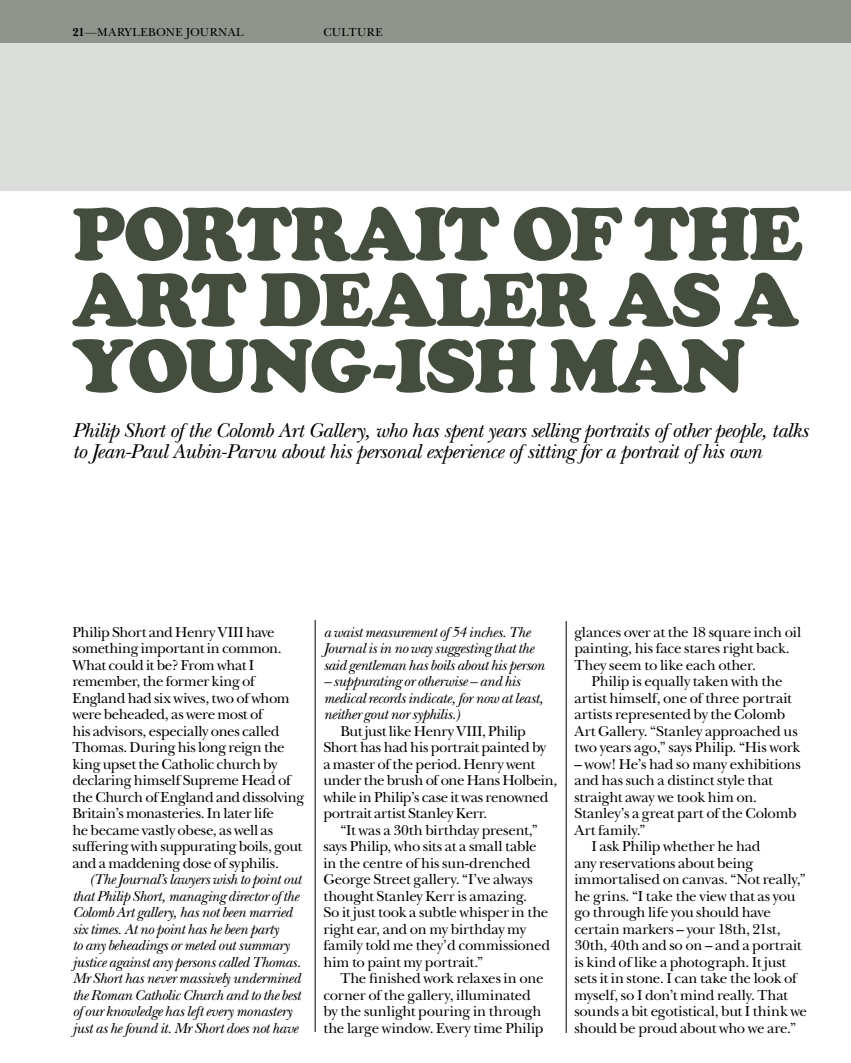
<style>
.page{position:relative;width:851px;height:1063px;background:#fff}
.page>*{position:absolute;margin:0;border:0;box-sizing:border-box;transform-origin:0 0}
.t1{font:900 78px/66px "Cooper";letter-spacing:-.02em;color:#444d3e;text-align:justify}
.t2{font:italic 21px/21px "New Baskerville";letter-spacing:-.025em;color:#000}
.t3{font:15px "New Baskerville";letter-spacing:-.02em;color:#000}
.t4{font:italic 15px/16.5px "New Baskerville";letter-spacing:-.025em;color:#000}
.t5{font:15px "New Baskerville";color:#000}
.t6{font:12px "New Baskerville";letter-spacing:.03em;color:#000}
.s1{font-weight:700}
.s2{font-family:"Century";font-weight:300}
</style>
<div class="page">
<div style="left:0;top:0;width:850px;height:191px;background:#dbddda"></div>
<div style="left:0;top:0;width:850px;height:43px;background:#8f958c"></div>
<hr style="left:315px;top:620px;width:1px;height:412px;background:#000">
<hr style="left:566px;top:621px;width:1px;height:412px;background:#000">
<p class="t6" style="left:72px;top:25px;width:173px"><span class="s1">21</span><span class="s2">—</span>MARYLEBONE JOURNAL</p>
<p class="t6" style="left:323px;top:25px;width:44px">culture</p>
<p class="t1" style="left:72px;top:201px;width:732px">PORTRAIT OF THE ART DEALER AS A YOUNG-ISH MAN</p>
<p class="t2" style="left:72px;top:420px;width:737px">Philip Short of the Colomb Art Gallery, who has spent years selling portraits of other people, talks to Jean-Paul Aubin-Parvu about his personal experience of sitting for a portrait of his own</p>
<p class="t3" style="left:72px;top:623px;width:204px">Philip Short and Henry VIII have</p>
<p class="t3" style="left:72px;top:639px;width:211px">something important in common.</p>
<p class="t3" style="left:72px;top:656px;width:183px">What could it be? From what I</p>
<p class="t3" style="left:72px;top:672px;width:184px">remember, the former king of</p>
<p class="t3" style="left:72px;top:689px;width:219px">England had six wives, two of whom</p>
<p class="t3" style="left:72px;top:705px;width:192px">were beheaded, as were most of</p>
<p class="t3" style="left:72px;top:722px;width:209px">his advisors, especially ones called</p>
<p class="t3" style="left:72px;top:738px;width:214px">Thomas. During his long reign the</p>
<p class="t3" style="left:72px;top:755px;width:207px">king upset the Catholic church by</p>
<p class="t3" style="left:72px;top:771px;width:220px">declaring himself Supreme Head of</p>
<p class="t3" style="left:72px;top:788px;width:233px">the Church of England and dissolving</p>
<p class="t3" style="left:72px;top:804px;width:203px">Britain’s monasteries. In later life</p>
<p class="t3" style="left:72px;top:821px;width:202px">he became vastly obese, as well as</p>
<p class="t3" style="left:72px;top:837px;width:232px">suffering with suppurating boils, gout</p>
<p class="t3" style="left:72px;top:854px;width:208px">and a maddening dose of syphilis.</p>
<p class="t4" style="left:89px;top:871px;width:213px">(The Journal’s lawyers wish to point out</p>
<p class="t4" style="left:72px;top:888px;width:228px">that Philip Short, managing director of the</p>
<p class="t4" style="left:72px;top:904px;width:221px">Colomb Art gallery, has not been married</p>
<p class="t4" style="left:72px;top:921px;width:208px">six times. At no point has he been party</p>
<p class="t4" style="left:72px;top:937px;width:219px">to any beheadings or meted out summary</p>
<p class="t4" style="left:72px;top:954px;width:230px">justice against any persons called Thomas.</p>
<p class="t4" style="left:72px;top:970px;width:230px">Mr Short has never massively undermined</p>
<p class="t4" style="left:72px;top:987px;width:230px">the Roman Catholic Church and to the best</p>
<p class="t4" style="left:72px;top:1003px;width:221px">of our knowledge has left every monastery</p>
<p class="t4" style="left:72px;top:1020px;width:227px">just as he found it. Mr Short does not have</p>
<p class="t4" style="left:323px;top:624px;width:223px">a waist measurement of 54 inches. The<br>Journal is in no way suggesting that the said gentleman has boils about his person</p>
<p class="t4" style="left:323px;top:673px;width:198px">– suppurating or otherwise – and his</p>
<p class="t4" style="left:323px;top:690px;width:221px">medical records indicate, for now at least,</p>
<p class="t4" style="left:323px;top:706px;width:138px">neither gout nor syphilis.)</p>
<p class="t3" style="left:340px;top:722px;width:187px">But just like Henry VIII, Philip</p>
<p class="t3" style="left:323px;top:738px;width:224px">Short has had his portrait painted by</p>
<p class="t3" style="left:323px;top:755px;width:213px">a master of the period. Henry went</p>
<p class="t3" style="left:323px;top:771px;width:235px">under the brush of one Hans Holbein,</p>
<p class="t3" style="left:323px;top:788px;width:226px">while in Philip’s case it was renowned</p>
<p class="t3" style="left:323px;top:804px;width:165px">portrait artist Stanley Kerr.</p>
<p class="t3" style="left:340px;top:821px;width:199px">“It was a 30th birthday present,”</p>
<p class="t3" style="left:323px;top:837px;width:215px">says Philip, who sits at a small table</p>
<p class="t3" style="left:323px;top:854px;width:209px">in the centre of his sun-drenched</p>
<p class="t3" style="left:323px;top:870px;width:211px">George Street gallery. “I’ve always</p>
<p class="t3" style="left:323px;top:887px;width:205px">thought Stanley Kerr is amazing.</p>
<p class="t3" style="left:323px;top:903px;width:226px">So it just took a subtle whisper in the</p>
<p class="t3" style="left:323px;top:920px;width:204px">right ear, and on my birthday my</p>
<p class="t3" style="left:323px;top:936px;width:228px">family told me they’d commissioned</p>
<p class="t3" style="left:323px;top:953px;width:161px">him to paint my portrait.”</p>
<p class="t3" style="left:340px;top:969px;width:204px">The finished work relaxes in one</p>
<p class="t3" style="left:323px;top:986px;width:209px">corner of the gallery, illuminated</p>
<p class="t3" style="left:323px;top:1002px;width:219px">by the sunlight pouring in through</p>
<p class="t3" style="left:323px;top:1019px;width:222px">the large window. Every time Philip</p>
<p class="t3" style="left:574px;top:623px;width:228px">glances over at the 18 square inch oil</p>
<p class="t3" style="left:574px;top:639px;width:217px">painting, his face stares right back.</p>
<p class="t3" style="left:574px;top:656px;width:183px">They seem to like each other.</p>
<p class="t3" style="left:591px;top:672px;width:193px">Philip is equally taken with the</p>
<p class="t3" style="left:574px;top:689px;width:219px">artist himself, one of three portrait</p>
<p class="t3" style="left:574px;top:705px;width:212px">artists represented by the Colomb</p>
<p class="t3" style="left:574px;top:722px;width:225px">Art Gallery. “Stanley approached us</p>
<p class="t3" style="left:574px;top:738px;width:227px">two years ago,” says Philip. “His work</p>
<p class="t3" style="left:574px;top:755px;width:228px">– wow! He’s had so many exhibitions</p>
<p class="t3" style="left:574px;top:771px;width:200px">and has such a distinct style that</p>
<p class="t3" style="left:574px;top:788px;width:184px">straight away we took him on.</p>
<p class="t3" style="left:574px;top:804px;width:223px">Stanley’s a great part of the Colomb</p>
<p class="t5" style="left:574px;top:821px;width:73px">Art family.”</p>
<p class="t3" style="left:591px;top:837px;width:171px">I ask Philip whether he had</p>
<p class="t3" style="left:574px;top:854px;width:180px">any reservations about being</p>
<p class="t3" style="left:574px;top:870px;width:233px">immortalised on canvas. “Not really,”</p>
<p class="t3" style="left:574px;top:887px;width:222px">he grins. “I take the view that as you</p>
<p class="t3" style="left:574px;top:903px;width:198px">go through life you should have</p>
<p class="t3" style="left:574px;top:920px;width:208px">certain markers – your 18th, 21st,</p>
<p class="t3" style="left:574px;top:936px;width:229px">30th, 40th and so on – and a portrait</p>
<p class="t3" style="left:574px;top:953px;width:214px">is kind of like a photograph. It just</p>
<p class="t3" style="left:574px;top:969px;width:224px">sets it in stone. I can take the look of</p>
<p class="t3" style="left:574px;top:986px;width:215px">myself, so I don’t mind really. That</p>
<p class="t3" style="left:574px;top:1002px;width:234px">sounds a bit egotistical, but I think we</p>
<p class="t3" style="left:574px;top:1019px;width:223px">should be proud about who we are.”</p>
</div>
